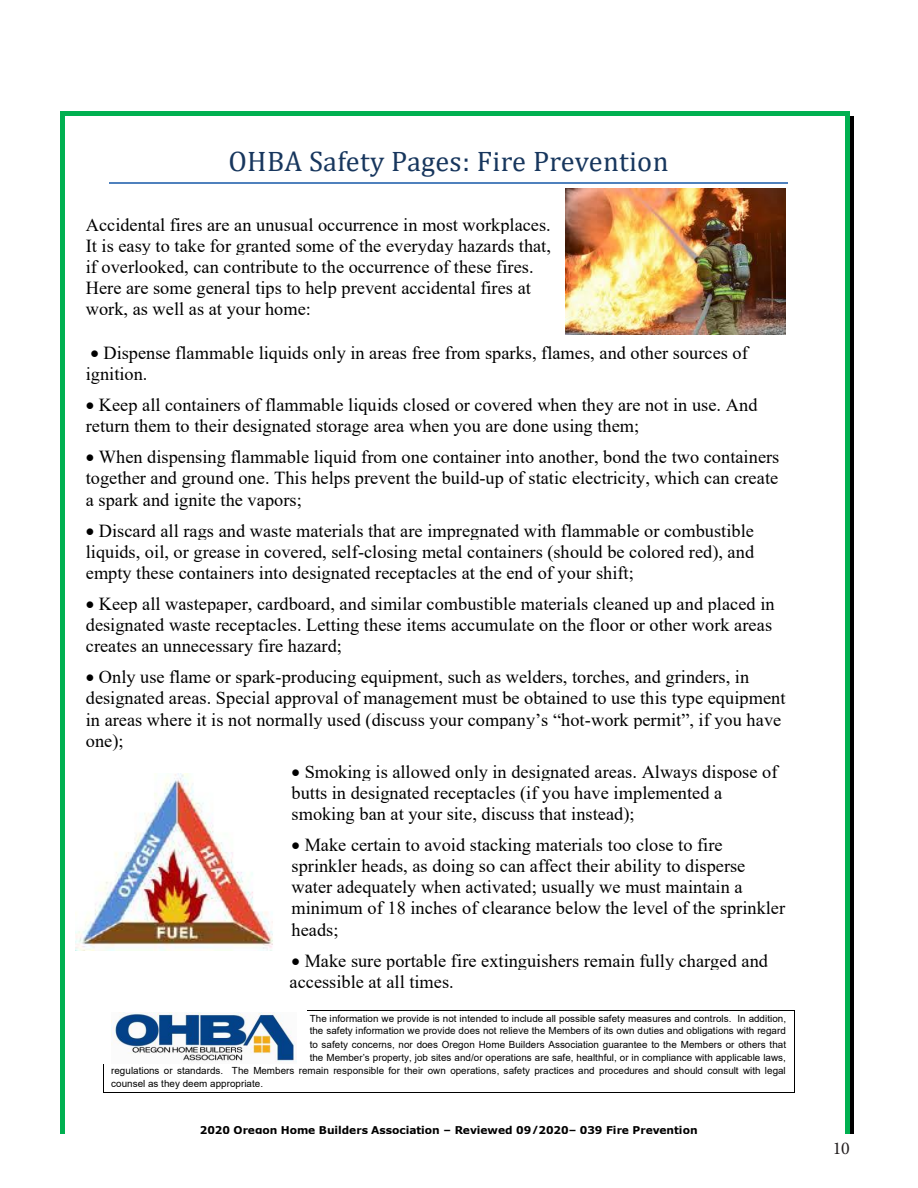
<style>
.page{position:relative;width:918px;height:1188px;background:#fff}
.page>*{position:absolute;margin:0;border:0;box-sizing:border-box;transform-origin:0 0}
.t1{font:28.35px "Cambria";letter-spacing:.01em;color:#17365d}
.t2{font:18.3px/21.1px "Times New Roman";color:#000}
.t3{font:18px "Minion Pro";color:#231f20}
.t4{font:700 10.65px "Verdana";letter-spacing:-.005em;color:#000}
.t5{font:9.9px "Arial";color:#000}
</style>
<div class="page">
<img style="left:565px;top:188px;width:220px;height:146px">
<img style="left:76px;top:774px;width:197px;height:176px">
<hr style="left:109px;top:182px;width:679px;height:2px;background:#4f81bd">
<hr style="left:308px;top:1010px;width:486px;height:1px;background:#000">
<hr style="left:104px;top:1092px;width:690px;height:1px;background:#000">
<svg style="left:103px;top:1064px;width:1px;height:29px"></svg>
<svg style="left:794px;top:1010px;width:1px;height:83px"></svg>
<img style="left:113px;top:1012px;width:184px;height:50px">
<svg style="left:60px;top:112px;width:5px;height:4px"></svg>
<hr style="left:65px;top:112px;width:781px;height:4px;background:#00b050">
<svg style="left:846px;top:112px;width:4px;height:4px"></svg>
<div style="left:60px;top:116px;width:5px;height:1018px;background:#00b050"></div>
<hr style="left:850px;top:116px;width:4px;height:1018px;background:#000">
<hr style="left:846px;top:116px;width:4px;height:1018px;background:#00b050">
<p class="t1" style="left:228px;top:144px;width:442px">OHBA Safety Pages: Fire Prevention</p>
<p class="t2" style="left:86px;top:214px;width:467px">Accidental fires are an unusual occurrence in most workplaces.<br>It is easy to take for granted some of the everyday hazards that, if overlooked, can contribute to the occurrence of these fires.<br>Here are some general tips to help prevent accidental fires at work, as well as at your home:</p>
<p class="t2" style="left:86px;top:341px;width:663px">• Dispense flammable liquids only in areas free from sparks, flames, and other sources of ignition.</p>
<p class="t2" style="left:86px;top:394px;width:673px">• Keep all containers of flammable liquids closed or covered when they are not in use. And return them to their designated storage area when you are done using them;</p>
<p class="t2" style="left:86px;top:446px;width:695px;text-align:justify">• When dispensing flammable liquid from one container into another, bond the two containers together and ground one. This helps prevent the build-up of static electricity, which can create a spark and ignite the vapors;</p>
<p class="t2" style="left:86px;top:519px;width:670px;text-align:justify">• Discard all rags and waste materials that are impregnated with flammable or combustible liquids, oil, or grease in covered, self-closing metal containers (should be colored red), and empty these containers into designated receptacles at the end of your shift;</p>
<p class="t2" style="left:86px;top:593px;width:690px">• Keep all wastepaper, cardboard, and similar combustible materials cleaned up and placed in designated waste receptacles. Letting these items accumulate on the floor or other work areas creates an unnecessary fire hazard;</p>
<p class="t2" style="left:86px;top:666px;width:701px">• Only use flame or spark-producing equipment, such as welders, torches, and grinders, in designated areas. Special approval of management must be obtained to use this type equipment in areas where it is not normally used (discuss your company’s “hot-work permit”, if you have one);</p>
<p class="t2" style="left:292px;top:760px;width:487px">• Smoking is allowed only in designated areas. Always dispose of butts in designated receptacles (if you have implemented a smoking ban at your site, discuss that instead);</p>
<p class="t2" style="left:292px;top:834px;width:495px">• Make certain to avoid stacking materials too close to fire sprinkler heads, as doing so can affect their ability to disperse water adequately when activated; usually we must maintain a minimum of 18 inches of clearance below the level of the sprinkler heads;</p>
<p class="t2" style="left:290px;top:949px;width:480px">• Make sure portable fire extinguishers remain fully charged and accessible at all times.</p>
<p class="t5" style="left:310px;top:1011px;width:478px">The information we provide is not intended to include all possible safety measures and controls. In addition,</p>
<p class="t5" style="left:310px;top:1024px;width:478px">the safety information we provide does not relieve the Members of its own duties and obligations with regard</p>
<p class="t5" style="left:310px;top:1037px;width:478px">to safety concerns, nor does Oregon Home Builders Association guarantee to the Members or others that</p>
<p class="t5" style="left:310px;top:1050px;width:478px">the Member’s property, job sites and/or operations are safe, healthful, or in compliance with applicable laws,</p>
<p class="t5" style="left:111px;top:1064px;width:676px">regulations or standards. The Members remain responsible for their own operations, safety practices and procedures and should consult with legal</p>
<p class="t5" style="left:111px;top:1077px;width:153px">counsel as they deem appropriate.</p>
<p class="t4" style="left:200px;top:1123px;width:499px">2020 Oregon Home Builders Association – Reviewed 09/2020– 039 Fire Prevention</p>
<p class="t3" style="left:833px;top:1136px;width:19px">10</p>
</div>
